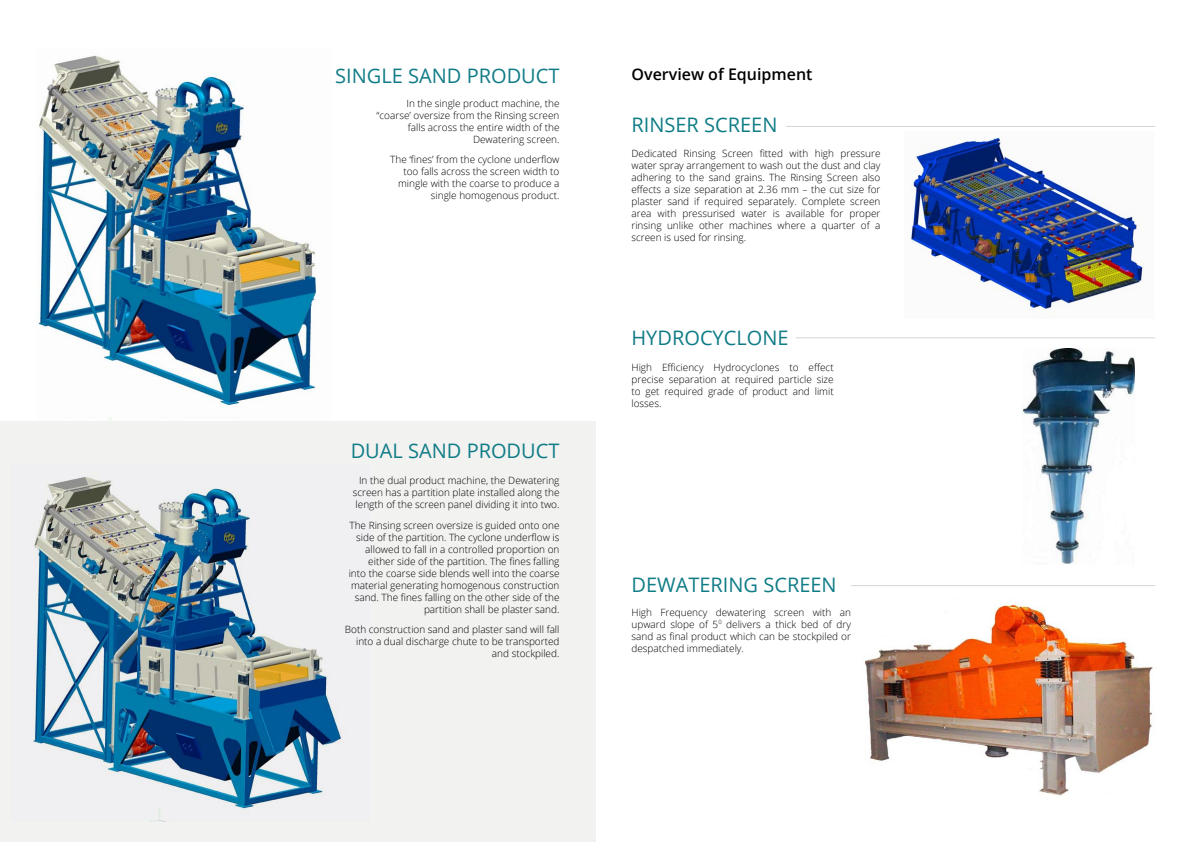
<style>
.page{position:relative;width:1191px;height:842px;background:#fff}
.page>*{position:absolute;margin:0;border:0;box-sizing:border-box;transform-origin:0 0}
.t1{font:20px "Open Sans";color:#107c86}
.t2{font:600 16px "Open Sans";color:#000}
.t3{font:300 10px/12px "Open Sans";color:#000;text-align:justify}
</style>
<div class="page">
<img style="left:37px;top:55px;width:279px;height:365px">
<div style="left:0;top:421px;width:595px;height:421px;background:#f2f2f1"></div>
<img style="left:911px;top:138px;width:233px;height:171px">
<img style="left:864px;top:604px;width:293px;height:192px">
<img style="left:1022px;top:348px;width:113px;height:216px">
<img style="left:33px;top:477px;width:312px;height:344px">
<hr style="left:786px;top:126px;width:369px;height:1px;background:#d4d4d3">
<hr style="left:795px;top:337px;width:360px;height:1px;background:#d4d4d3">
<hr style="left:851px;top:585px;width:304px;height:1px;background:#d4d4d3">
<h1 class="t1" style="left:335px;top:62px;width:12px">SINGLE</h1>
<h1 class="t1" style="left:408px;top:62px;width:14px">SAND</h1>
<h1 class="t1" style="left:466px;top:62px;width:14px">PROD</h1>
<h1 class="t1" style="left:521px;top:62px;width:27px">UCT</h1>
<p class="t3" style="left:376px;top:97px;width:184px;text-align:right">In the single product machine, the “coarse’ oversize from the Rinsing screen falls across the entire width of the Dewatering screen.</p>
<p class="t3" style="left:390px;top:153px;width:171px;text-align:right">The ‘fines’ from the cyclone underflow too falls across the screen width to mingle with the coarse to produce a single homogenous product.</p>
<h1 class="t1" style="left:351px;top:437px;width:72px">DUAL SAND</h1>
<h1 class="t1" style="left:466px;top:437px;width:14px">PROD</h1>
<h1 class="t1" style="left:521px;top:437px;width:27px">UCT</h1>
<p class="t3" style="left:353px;top:474px;width:208px;text-indent:6px">In the dual product machine, the Dewatering screen has a partition plate installed along the length of the screen panel dividing it into two.</p>
<p class="t3" style="left:349px;top:519px;width:212px;text-align:right">The Rinsing screen oversize is guided onto one side of the partition. The cyclone underflow is allowed to fall in a controlled proportion on either side of the partition. The fines falling into the coarse side blends well into the coarse material generating homogenous construction sand. The fines falling on the other side of the partition shall be plaster sand.</p>
<p class="t3" style="left:345px;top:623px;width:216px;text-align:right">Both construction sand and plaster sand will fall into a dual discharge chute to be transported and stockpiled.</p>
<h2 class="t2" style="left:631px;top:63px;width:182px">Overview of Equipment</h2>
<h1 class="t1" style="left:631px;top:111px;width:147px">RINSER SCREEN</h1>
<p class="t3" style="left:631px;top:148px;width:250px">Dedicated Rinsing Screen fitted with high pressure water spray arrangement to wash out the dust and clay adhering to the sand grains. The Rinsing Screen also effects a size separation at 2.36 mm – the cut size for plaster sand if required separately. Complete screen area with pressurised water is available for proper rinsing unlike other machines where a quarter of a screen is used for rinsing.</p>
<h1 class="t1" style="left:631px;top:324px;width:159px">HYDROCYCLONE</h1>
<p class="t3" style="left:631px;top:361px;width:204px">High Efficiency Hydrocyclones to effect precise separation at required particle size to get required grade of product and limit losses.</p>
<h1 class="t1" style="left:631px;top:571px;width:207px">DEWATERING SCREEN</h1>
<p class="t3" style="left:631px;top:606px;width:221px">High Frequency dewatering screen with an upward slope of 5<sup>0</sup> delivers a thick bed of dry sand as final product which can be stockpiled or despatched immediately.</p>
</div>
